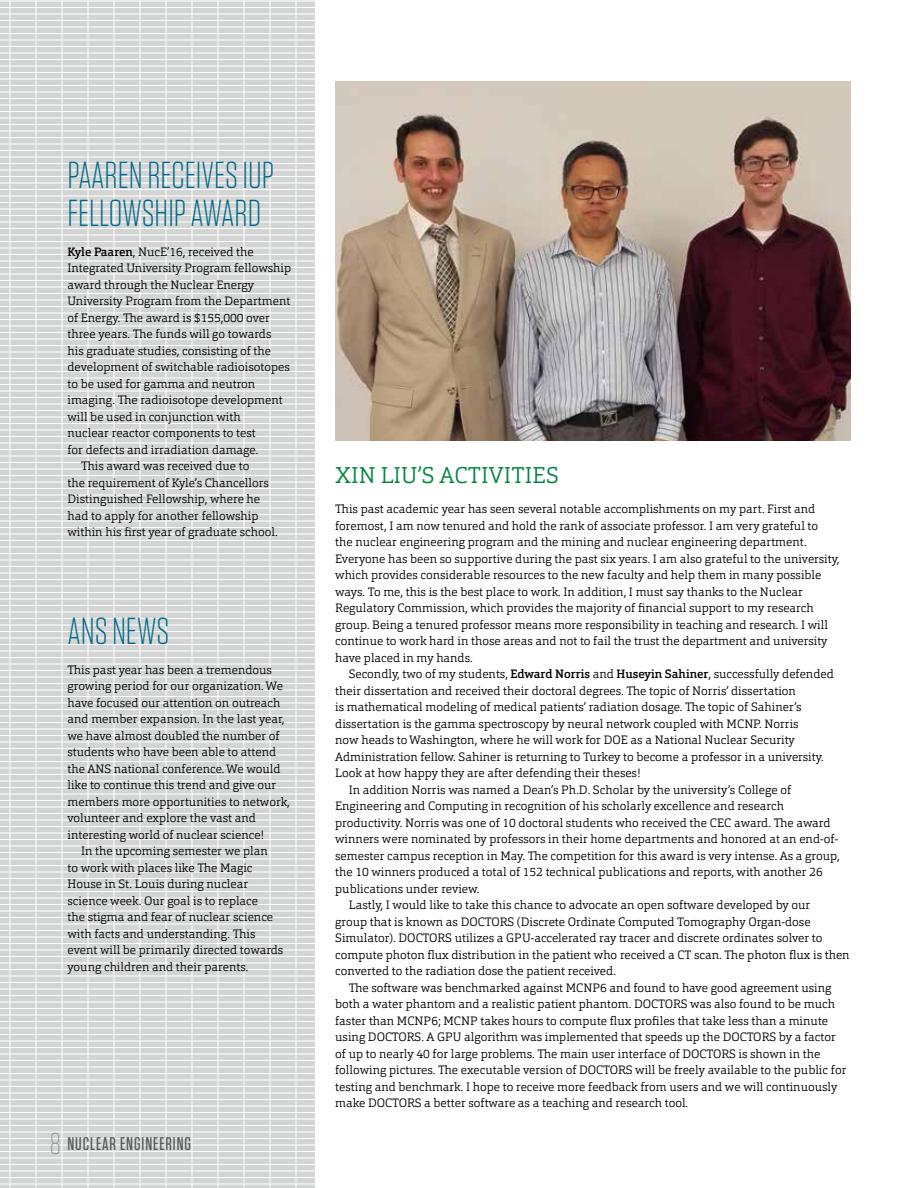
<style>
.page{position:relative;width:918px;height:1188px;background:#fff}
.page>*{position:absolute;margin:0;border:0;box-sizing:border-box;transform-origin:0 0}
.t1{font:300 37.5px/37.5px "Tungsten";color:#00698c}
.t2{font:300 22.5px "Orgon Slab";letter-spacing:.005em;color:#00853e}
.t3{font:500 18.3px "Tungsten";letter-spacing:.05em;color:#58595b}
.t4{font:300 12px/16.5px "Orgon Slab";color:#000}
.s1{font-weight:500}
.s2{font-weight:200;font-size:30px;color:#808285}
</style>
<div class="page">
<svg style="left:0;top:0;width:315px;height:1188px;background:#dbdcdb"></svg>
<img style="left:335px;top:81px;width:515px;height:359px">
<h1 class="t1" style="left:68px;top:157px;width:208px">PAAREN RECEIVES IUP<br>FELLOWSHIP AWARD</h1>
<p class="t4" style="left:68px;top:243px;width:188px"><span class="s1">Kyle Paaren</span>, NucE’16, received the</p>
<p class="t4" style="left:68px;top:260px;width:225px">Integrated University Program fellowship</p>
<p class="t4" style="left:68px;top:276px;width:188px">award through the Nuclear Energy</p>
<p class="t4" style="left:68px;top:293px;width:224px">University Program from the Department</p>
<p class="t4" style="left:68px;top:309px;width:204px">of Energy. The award is $155,000 over</p>
<p class="t4" style="left:68px;top:326px;width:205px">three years. The funds will go towards</p>
<p class="t4" style="left:68px;top:342px;width:205px">his graduate studies, consisting of the</p>
<p class="t4" style="left:68px;top:359px;width:224px">development of switchable radioisotopes</p>
<p class="t4" style="left:68px;top:375px;width:189px">to be used for gamma and neutron</p>
<p class="t4" style="left:68px;top:392px;width:217px">imaging. The radioisotope development</p>
<p class="t4" style="left:68px;top:408px;width:175px">will be used in conjunction with</p>
<p class="t4" style="left:68px;top:425px;width:190px">nuclear reactor components to test</p>
<p class="t4" style="left:68px;top:441px;width:192px">for defects and irradiation damage.</p>
<p class="t4" style="left:81px;top:458px;width:170px">This award was received due to</p>
<p class="t4" style="left:68px;top:474px;width:203px">the requirement of Kyle’s Chancellors</p>
<p class="t4" style="left:68px;top:491px;width:194px">Distinguished Fellowship, where he</p>
<p class="t4" style="left:68px;top:507px;width:193px">had to apply for another fellowship</p>
<p class="t4" style="left:68px;top:524px;width:212px">within his first year of graduate school.</p>
<h1 class="t1" style="left:68px;top:612px;width:103px">ANS NEWS</h1>
<p class="t4" style="left:68px;top:661px;width:206px">This past year has been a tremendous</p>
<p class="t4" style="left:68px;top:678px;width:217px">growing period for our organization. We</p>
<p class="t4" style="left:68px;top:694px;width:214px">have focused our attention on outreach</p>
<p class="t4" style="left:68px;top:711px;width:218px">and member expansion. In the last year,</p>
<p class="t4" style="left:68px;top:727px;width:214px">we have almost doubled the number of</p>
<p class="t4" style="left:68px;top:744px;width:210px">students who have been able to attend</p>
<p class="t4" style="left:68px;top:760px;width:215px">the ANS national conference. We would</p>
<p class="t4" style="left:68px;top:777px;width:210px">like to continue this trend and give our</p>
<p class="t4" style="left:68px;top:793px;width:224px">members more opportunities to network,</p>
<p class="t4" style="left:68px;top:810px;width:190px">volunteer and explore the vast and</p>
<p class="t4" style="left:68px;top:826px;width:198px">interesting world of nuclear science!</p>
<p class="t4" style="left:81px;top:843px;width:188px">In the upcoming semester we plan</p>
<p class="t4" style="left:68px;top:859px;width:187px">to work with places like The Magic</p>
<p class="t4" style="left:68px;top:876px;width:182px">House in St. Louis during nuclear</p>
<p class="t4" style="left:68px;top:892px;width:192px">science week. Our goal is to replace</p>
<p class="t4" style="left:68px;top:909px;width:207px">the stigma and fear of nuclear science</p>
<p class="t4" style="left:68px;top:925px;width:190px">with facts and understanding. This</p>
<p class="t4" style="left:68px;top:942px;width:217px">event will be primarily directed towards</p>
<p class="t4" style="left:68px;top:958px;width:182px">young children and their parents.</p>
<h3 class="t3" style="left:50px;top:1134px;width:143px"><span class="s2">8</span> NUCLEAR ENGINEERING</h3>
<h2 class="t2" style="left:335px;top:461px;width:225px">XIN LIU’S ACTIVITIES</h2>
<p class="t4" style="left:335px;top:501px;width:506px">This past academic year has seen several notable accomplishments on my part. First and foremost, I am now tenured and hold the rank of associate professor. I am very grateful to<br>the nuclear engineering program and the mining and nuclear engineering department.<br>Everyone has been so supportive during the past six years. I am also grateful to the university, which provides considerable resources to the new faculty and help them in many possible ways. To me, this is the best place to work. In addition, I must say thanks to the Nuclear Regulatory Commission, which provides the majority of financial support to my research group. Being a tenured professor means more responsibility in teaching and research. I will continue to work hard in those areas and not to fail the trust the department and university have placed in my hands.</p>
<p class="t4" style="left:349px;top:666px;width:487px">Secondly, two of my students, <span class="s1">Edward Norris</span> and <span class="s1">Huseyin Sahiner</span>, successfully defended</p>
<p class="t4" style="left:335px;top:682px;width:462px">their dissertation and received their doctoral degrees. The topic of Norris’ dissertation</p>
<p class="t4" style="left:335px;top:699px;width:468px">is mathematical modeling of medical patients’ radiation dosage. The topic of Sahiner’s</p>
<p class="t4" style="left:335px;top:715px;width:465px">dissertation is the gamma spectroscopy by neural network coupled with MCNP. Norris</p>
<p class="t4" style="left:335px;top:732px;width:461px">now heads to Washington, where he will work for DOE as a National Nuclear Security</p>
<p class="t4" style="left:335px;top:748px;width:490px">Administration fellow. Sahiner is returning to Turkey to become a professor in a university.</p>
<p class="t4" style="left:335px;top:765px;width:307px">Look at how happy they are after defending their theses!</p>
<p class="t4" style="left:349px;top:781px;width:444px">In addition Norris was named a Dean’s Ph.D. Scholar by the university’s College of</p>
<p class="t4" style="left:335px;top:798px;width:450px">Engineering and Computing in recognition of his scholarly excellence and research</p>
<p class="t4" style="left:335px;top:814px;width:497px">productivity. Norris was one of 10 doctoral students who received the CEC award. The award</p>
<p class="t4" style="left:335px;top:831px;width:505px">winners were nominated by professors in their home departments and honored at an end-of-</p>
<p class="t4" style="left:335px;top:847px;width:506px">semester campus reception in May. The competition for this award is very intense. As a group,</p>
<p class="t4" style="left:335px;top:864px;width:489px">the 10 winners produced a total of 152 technical publications and reports, with another 26</p>
<p class="t4" style="left:335px;top:880px;width:146px">publications under review.</p>
<p class="t4" style="left:349px;top:897px;width:463px">Lastly, I would like to take this chance to advocate an open software developed by our</p>
<p class="t4" style="left:335px;top:913px;width:477px">group that is known as DOCTORS (Discrete Ordinate Computed Tomography Organ-dose</p>
<p class="t4" style="left:335px;top:930px;width:489px">Simulator). DOCTORS utilizes a GPU-accelerated ray tracer and discrete ordinates solver to</p>
<p class="t4" style="left:335px;top:946px;width:516px">compute photon flux distribution in the patient who received a CT scan. The photon flux is then</p>
<p class="t4" style="left:335px;top:963px;width:282px">converted to the radiation dose the patient received.</p>
<p class="t4" style="left:349px;top:979px;width:484px">The software was benchmarked against MCNP6 and found to have good agreement using</p>
<p class="t4" style="left:335px;top:996px;width:501px">both a water phantom and a realistic patient phantom. DOCTORS was also found to be much</p>
<p class="t4" style="left:335px;top:1012px;width:494px">faster than MCNP6; MCNP takes hours to compute flux profiles that take less than a minute</p>
<p class="t4" style="left:335px;top:1029px;width:502px">using DOCTORS. A GPU algorithm was implemented that speeds up the DOCTORS by a factor</p>
<p class="t4" style="left:335px;top:1045px;width:487px">of up to nearly 40 for large problems. The main user interface of DOCTORS is shown in the</p>
<p class="t4" style="left:335px;top:1062px;width:513px">following pictures. The executable version of DOCTORS will be freely available to the public for</p>
<p class="t4" style="left:335px;top:1078px;width:504px">testing and benchmark. I hope to receive more feedback from users and we will continuously</p>
<p class="t4" style="left:335px;top:1095px;width:354px">make DOCTORS a better software as a teaching and research tool.</p>
</div>
